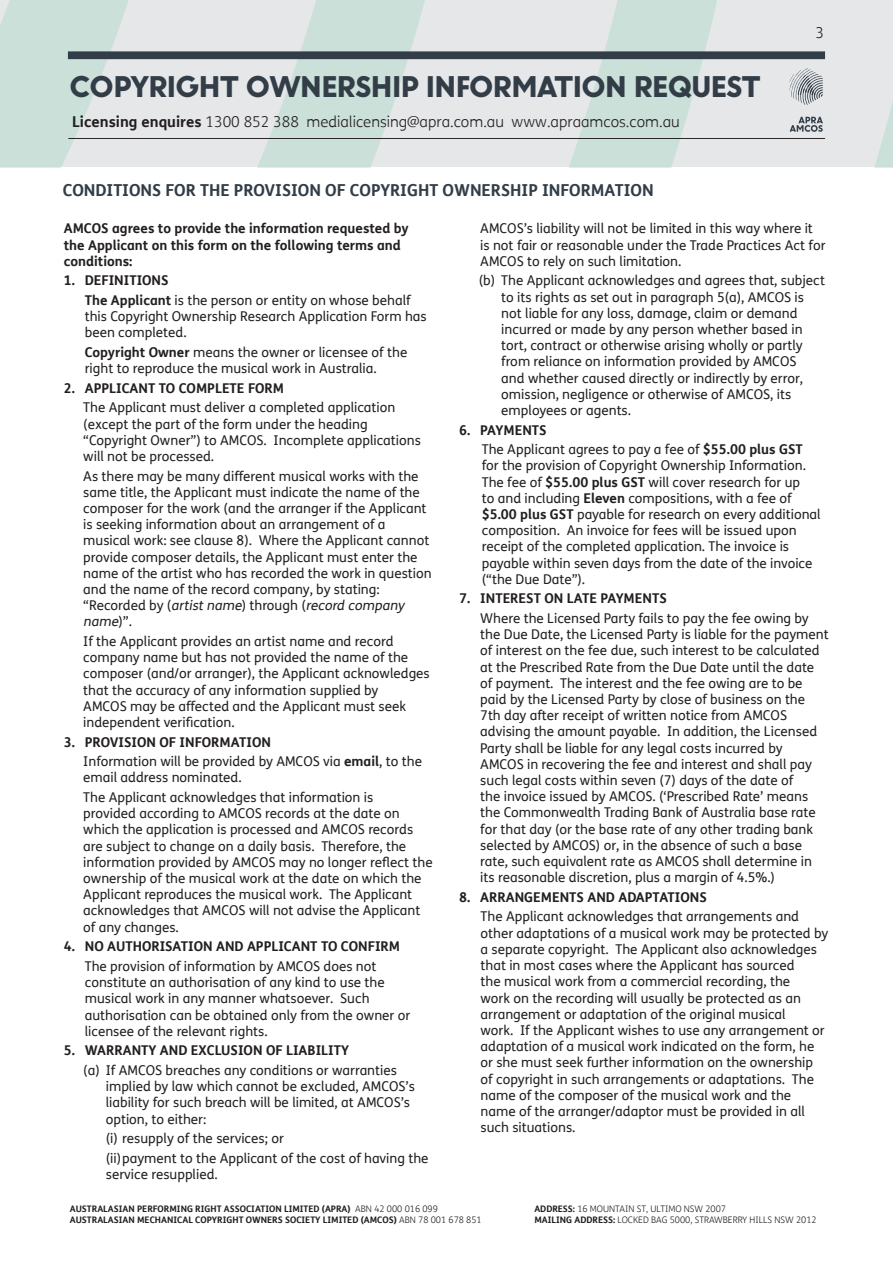
<style>
.page{position:relative;width:893px;height:1263px;background:#fff}
.page>*{position:absolute;margin:0;border:0;box-sizing:border-box;transform-origin:0 0}
.t1{font:900 27px "U8";letter-spacing:.005em;color:#323d47}
.t2{font:700 16.5px "FS Me";color:#323d47}
.t3{font:300 15px "FS Me";color:#231f20}
.t4{font:13.5px/16.2px "FS Me";color:#231f20}
.t5{font:700 13.5px/16.2px "FS Me";color:#231f20}
.t6{font:700 9px/10.8px "FS Me";color:#231f20}
.t7{font:300 9px/10.8px "FS Me";color:#231f20}
.s1{font-weight:700}
.s2{font-style:italic}
.s3{font-weight:300}
</style>
<div class="page">
<svg style="left:0;top:0;width:893px;height:168px;background:#dce4e3"></svg>
<hr style="left:68px;top:138px;width:757px;height:1px;background:#231f20">
<div style="left:68px;top:51px;width:757px;height:8px;background:#323d47"></div>
<svg style="left:790px;top:117px;width:33px;height:15px"></svg>
<svg style="left:790px;top:68px;width:33px;height:37px"></svg>
<h1 class="t1" style="left:70px;top:66px;width:692px">COPYRIGHT OWNERSHIP INFORMATION REQUEST</h1>
<p class="t3" style="left:72px;top:112px;width:609px"><span class="s1">Licensing enquires</span> 1300 852 388 medialicensing@apra.com.au www.apraamcos.com.au</p>
<p class="t3" style="left:816px;top:22px;width:10px">3</p>
<p class="t2" style="left:63px;top:178px;width:592px">CONDITIONS FOR THE PROVISION OF COPYRIGHT OWNERSHIP INFORMATION</p>
<p class="t5" style="left:64px;top:220px;width:346px">AMCOS agrees to provide the information requested by the Applicant on this form on the following terms and conditions:</p>
<p class="t4" style="left:85px;top:271px;width:327px;line-height:19.6px;text-indent:-21px"><span class="s1">1. DEFINITIONS<br>The Applicant</span> is the person or entity on whose behalf</p>
<p class="t4" style="left:85px;top:308px;width:343px">this Copyright Ownership Research Application Form has been completed.</p>
<p class="t4" style="left:85px;top:344px;width:324px"><span class="s1">Copyright Owner</span> means the owner or licensee of the right to reproduce the musical work in Australia.</p>
<p class="t5" style="left:64px;top:379px;width:222px">2. APPLICANT TO COMPLETE FORM</p>
<p class="t4" style="left:83px;top:399px;width:339px">The Applicant must deliver a completed application (except the part of the form under the heading “Copyright Owner”) to AMCOS. Incomplete applications will not be processed.</p>
<p class="t4" style="left:83px;top:467px;width:350px">As there may be many different musical works with the same title, the Applicant must indicate the name of the composer for the work (and the arranger if the Applicant is seeking information about an arrangement of a musical work: see clause 8). Where the Applicant cannot provide composer details, the Applicant must enter the name of the artist who has recorded the work in question and the name of the record company, by stating:<br>“ Re co rd e d by (<span class="s2">artistname</span>) t h ro u g h ( <span class="s2">record company name</span>) ” .</p>
<p class="t4" style="left:83px;top:633px;width:348px">If the Applicant provides an artist name and record company name but has not provided the name of the composer (and/or arranger), the Applicant acknowledges that the accuracy of any information supplied by<br>AMCOS may be affected and the Applicant must seek independent verification.</p>
<p class="t4" style="left:83px;top:732px;width:340px;line-height:19.6px;text-indent:-20px"><span class="s1">3. PROVISION OF INFORMATION<br></span>Information will be provided by AMCOS via <span class="s1">email</span>, to the</p>
<p class="t4" style="left:83px;top:768px;width:292px;line-height:19.6px">email address nominated.<br>The Applicant acknowledges that information is</p>
<p class="t4" style="left:83px;top:805px;width:351px">provided according to AMCOS records at the date on which the application is processed and AMCOS records are subject to change on a daily basis. Therefore, the information provided by AMCOS may no longer reflect the ownership of the musical work at the date on which the Applicant reproduces the musical work. The Applicant acknowledges that AMCOS will not advise the Applicant of any changes.</p>
<p class="t5" style="left:64px;top:938px;width:338px">4. NO AUTHORISATION AND APPLICANT TO CONFIRM</p>
<p class="t4" style="left:85px;top:958px;width:327px">The provision of information by AMCOS does not constitute an authorisation of any kind to use the musical work in any manner whatsoever. Such authorisation can be obtained only from the owner or licensee of the relevant rights.</p>
<p class="t5" style="left:64px;top:1042px;width:287px">5. WARRANTY AND EXCLUSION OF LIABILITY</p>
<p class="t4" style="left:106px;top:1062px;width:311px;text-indent:-23px">(a) If AMCOS breaches any conditions or warranties implied by law which cannot be excluded, AMCOS’s liability for such breach will be limited, at AMCOS’s option, to either:</p>
<p class="t4" style="left:106px;top:1128px;width:324px;line-height:19.6px">(i) resupply of the services; or<br>(ii)payment to the Applicant of the cost of having the</p>
<p class="t4" style="left:106px;top:1166px;width:113px">service resupplied.</p>
<p class="t4" style="left:480px;top:220px;width:347px">AMCOS’s liability will not be limited in this way where it is not fair or reasonable under the Trade Practices Act for<br>AMCOS to rely on such limitation.</p>
<p class="t4" style="left:501px;top:272px;width:325px;text-indent:-23px">(b) The Applicant acknowledges and agrees that, subject to its rights as set out in paragraph 5(a), AMCOS is not liable for any loss, damage, claim or demand incurred or made by any person whether based in tort, contract or otherwise arising wholly or partly from reliance on information provided by AMCOS<br>and whether caused directly or indirectly by error, omission, negligence or otherwise of AMCOS, its employees or agents.</p>
<p class="t4" style="left:482px;top:420px;width:323px;line-height:19.6px;text-indent:-23px"><span class="s1">6. PAYMENTS<br></span>The Applicant agrees to pay a fee of <span class="s1">$55.00 plus GST</span></p>
<p class="t4" style="left:482px;top:457px;width:340px">for the provision of Copyright Ownership Information.<br>The fee of <span class="s1">$55.00 plus GST</span> will cover research for up<br>to and including <span class="s1">Eleven</span> compositions, with a fee of <span class="s1">$5.00 plus GST</span> payable for research on every additional composition. An invoice for fees will be issued upon receipt of the completed application. The invoice is payable within seven days from the date of the invoice (“the Due Date”).</p>
<p class="t5" style="left:459px;top:590px;width:209px">7. INTEREST ON LATE PAYMENTS</p>
<p class="t4" style="left:480px;top:610px;width:350px">Where the Licensed Party fails to pay the fee owing by the Due Date, the Licensed Party is liable for the payment of interest on the fee due, such interest to be calculated at the Prescribed Rate from the Due Date until the date of payment. The interest and the fee owing are to be paid by the Licensed Party by close of business on the 7th day after receipt of written notice from AMCOS advising the amount payable. In addition, the Licensed Party shall be liable for any legal costs incurred by AMCOS in recovering the fee and interest and shall pay such legal costs within seven (7) days of the date of<br>the invoice issued by AMCOS. (‘Prescribed Rate’ means the Commonwealth Trading Bank of Australia base rate for that day (or the base rate of any other trading bank selected by AMCOS) or, in the absence of such a base rate, such equivalent rate as AMCOS shall determine in its reasonable discretion, plus a margin of 4.5%.)</p>
<p class="t5" style="left:459px;top:888px;width:249px">8. ARRANGEMENTS AND ADAPTATIONS</p>
<p class="t4" style="left:481px;top:908px;width:349px">The Applicant acknowledges that arrangements and other adaptations of a musical work may be protected by a separate copyright. The Applicant also acknowledges that in most cases where the Applicant has sourced<br>the musical work from a commercial recording, the<br>work on the recording will usually be protected as an arrangement or adaptation of the original musical<br>work. If the Applicant wishes to use any arrangement or adaptation of a musical work indicated on the form, he or she must seek further information on the ownership of copyright in such arrangements or adaptations. The name of the composer of the musical work and the name of the arranger/adaptor must be provided in all such situations.</p>
<p class="t6" style="left:70px;top:1203px;width:413px">AUSTRALASIAN PERFORMING RIGHT ASSOCIATION LIMITED (APRA) <span class="s3">ABN 42 000 016 099<br></span>AUSTRALASIAN MECHANICAL COPYRIGHT OWNERS SOCIETY LIMITED (AMCOS) <span class="s3">ABN 78 001 678 851</span></p>
<p class="t7" style="left:534px;top:1203px;width:284px"><span class="s1">ADDRESS:</span> 16 MOUNTAIN ST, ULTIMO NSW 2007<br><span class="s1">MAILING ADDRESS:</span> LOCKED BAG 5000, STRAWBERRY HILLS NSW 2012</p>
</div>
